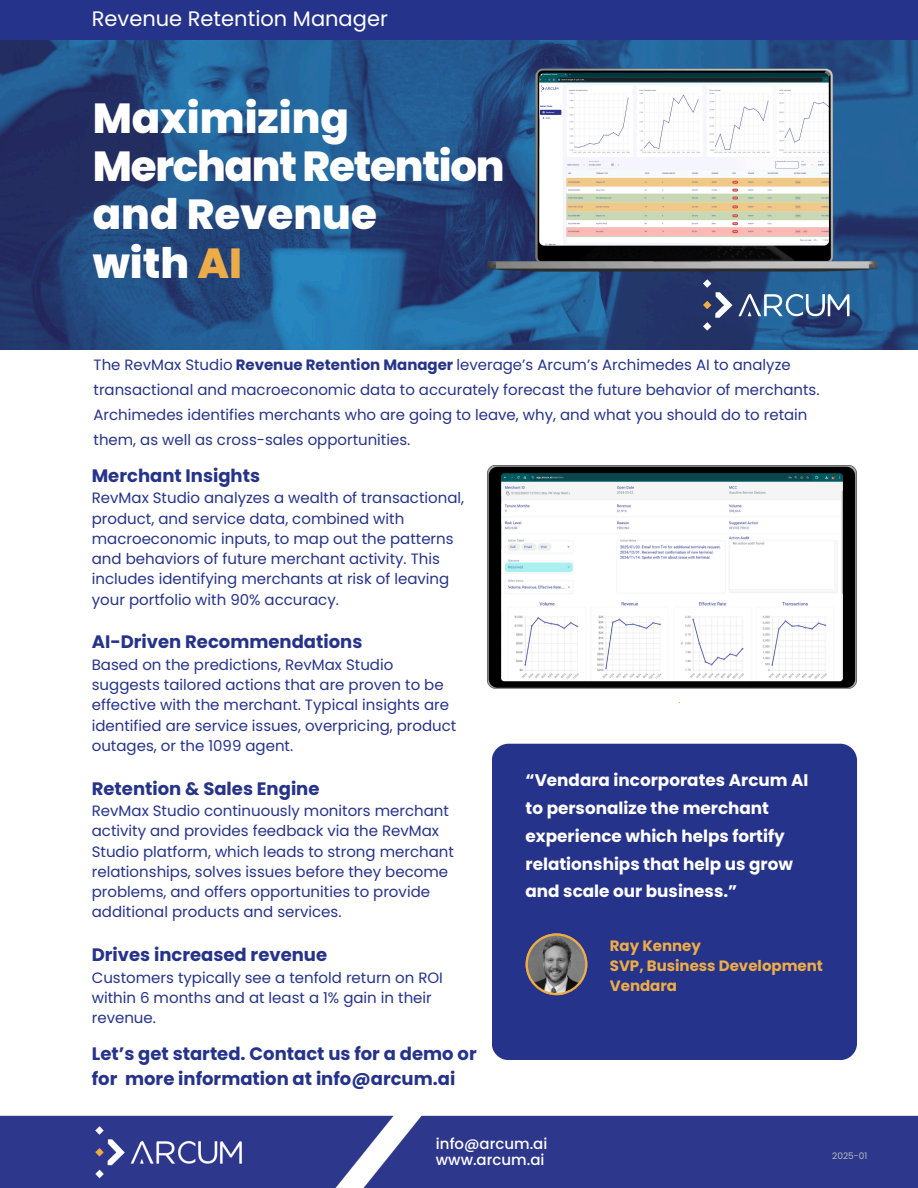
<style>
.page{position:relative;width:918px;height:1188px;background:#fff}
.page>*{position:absolute;margin:0;border:0;box-sizing:border-box;transform-origin:0 0}
.t1{font:800 42px/48.3px "Poppins";color:#fff}
.t2{font:21px "Poppins";color:#fff}
.t3{font:700 18px/24.8px "Poppins";color:#26338a}
.t4{font:700 16.8px/27.8px "Poppins";color:#fff}
.t5{font:15px/20.2px "Poppins";color:#26338a}
.t6{font:700 15px/20.2px "Poppins";color:#ecad48}
.t7{font:500 15px "Poppins";color:#fff}
.t8{font:9px "Poppins";color:#bcbcbb}
.s1{color:#ecad48}
.s2{font-weight:700}
</style>
<div class="page">
<img style="left:0;top:40px;width:918px;height:309px">
<div style="left:0;top:0;width:918px;height:40px;background:#26338a"></div>
<div style="left:0;top:1115px;width:918px;height:73px;background:#2d378c"></div>
<svg style="left:703px;top:279px;width:29px;height:52px;background:#4f5a81"></svg>
<svg style="left:739px;top:294px;width:111px;height:22px"></svg>
<img style="left:488px;top:68px;width:389px;height:204px">
<div style="left:492px;top:744px;width:365px;height:316px;background:#26338a;border-radius:17px"></div>
<svg style="left:526px;top:933px;width:61px;height:62px"></svg>
<img style="left:488px;top:466px;width:369px;height:223px">
<h5 class="t2" style="left:92px;top:4px;width:298px">Revenue Retention Manager</h5>
<h5 class="t1" style="left:93px;top:94px;width:413px">Maximizing<br>Merchant Retention and Revenue<br>with <span class="s1">AI</span></h5>
<p class="t5" style="left:94px;top:353px;width:727px;line-height:24.8px">The RevMax Studio <span class="s2">Revenue Retention Manager</span> leverage’s Arcum’s Archimedes AI to analyze transactional and macroeconomic data to accurately forecast the future behavior of merchants.<br>Archimedes identifies merchants who are going to leave, why, and what you should do to retain them, as well as cross-sales opportunities.</p>
<p class="t3" style="left:92px;top:463px;width:170px">Merchant Insights</p>
<p class="t5" style="left:92px;top:488px;width:374px">RevMax Studio analyzes a wealth of transactional, product, and service data, combined with macroeconomic inputs, to map out the patterns and behaviors of future merchant activity. This includes identifying merchants at risk of leaving your portfolio with 90% accuracy.</p>
<p class="t3" style="left:92px;top:630px;width:272px">AI-Driven Recommendations</p>
<p class="t5" style="left:92px;top:654px;width:366px">Based on the predictions, RevMax Studio suggests tailored actions that are proven to be effective with the merchant. Typical insights are identified are service issues, overpricing, product outages, or the 1099 agent.</p>
<h1 class="t3" style="left:92px;top:776px;width:229px">Retention &amp; Sales Engine</h1>
<h1 class="t5" style="left:92px;top:801px;width:364px">RevMax Studio continuously monitors merchant activity and provides feedback via the RevMax Studio platform, which leads to strong merchant relationships, solves issues before they become problems, and offers opportunities to provide additional products and services.</h1>
<h5 class="t3" style="left:92px;top:942px;width:237px">Drives increased revenue</h5>
<h5 class="t5" style="left:92px;top:967px;width:353px">Customers typically see a tenfold return on ROI within 6 months and at least a 1% gain in their revenue.</h5>
<p class="t3" style="left:92px;top:1042px;width:386px">Let’s get started. Contact us for a demo or for more information at info@arcum.ai</p>
<h5 class="t4" style="left:526px;top:767px;width:284px">“Vendara incorporates Arcum AI to personalize the merchant experience which helps fortify relationships that help us grow and scale our business.”</h5>
<h5 class="t6" style="left:610px;top:935px;width:215px">Ray Kenney<br>SVP, Business Development<br>Vendara</h5>
<h3 class="t7" style="left:436px;top:1133px;width:113px">info@arcum.ai</h3>
<h3 class="t7" style="left:436px;top:1149px;width:110px">www.arcum.ai</h3>
<p class="t8" style="left:832px;top:1150px;width:37px">2025-01</p>
</div>
